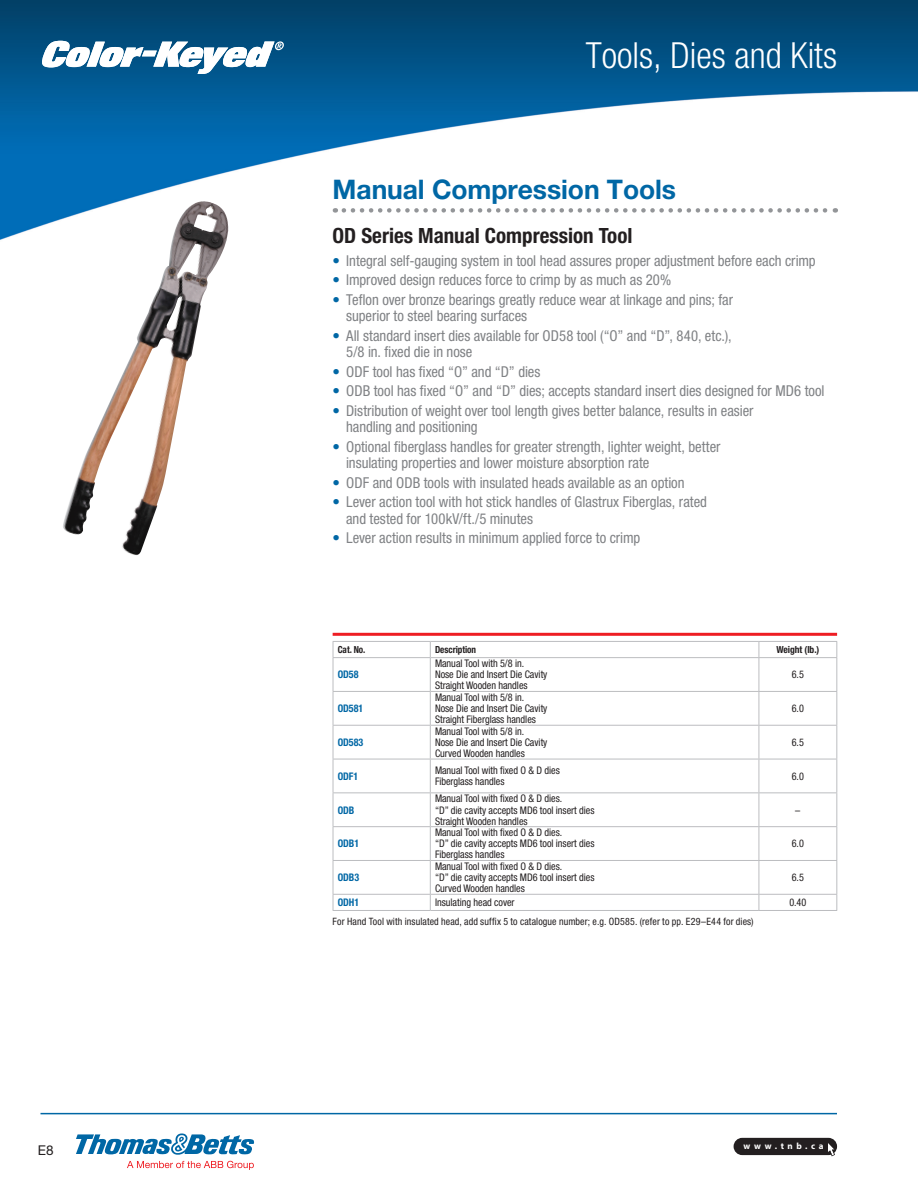
<style>
.page{position:relative;width:918px;height:1188px;background:#fff}
.page>*{position:absolute;margin:0;border:0;box-sizing:border-box;transform-origin:0 0}
.t1{font:300 condensed 36px "Helvetica Neue LT Std";color:#fff}
.t2{font:700 27px "Helvetica Neue LT Std";letter-spacing:-.005em;color:#0067a5}
.t3{font:700 condensed 21px "Helvetica Neue LT Std";color:#231f20}
.t4{font:condensed 15px/16.5px "Helvetica Neue LT Std";color:#808285}
.t5{font:13.5px "Helvetica Neue LT Std";color:#231f20}
.t6{font:condensed 10.5px/11.1px "Helvetica Neue LT Std";letter-spacing:-.005em;color:#231f20}
.t7{font:700 condensed 10.5px "Helvetica Neue LT Std";letter-spacing:-.005em;color:#0067a5;scale:.95 1}
.t8{font:condensed 10.2px "Helvetica Neue LT Std";letter-spacing:.01em;color:#231f20}
.t9{font:700 condensed 9.75px "Helvetica Neue LT Std";letter-spacing:-.005em;color:#231f20;scale:.94 1}
.t10{font:700 condensed 9.75px "Helvetica Neue LT Std";letter-spacing:-.005em;color:#231f20}
.t11{font:700 9px "Myriad Pro";letter-spacing:.405em;color:#fff}
.s1{font-weight:700;font-stretch:normal;color:#0067a5}
</style>
<div class="page">
<img style="left:0;top:0;width:918px;height:240px">
<div style="left:734px;top:1138px;width:103px;height:17px;background:#231f20;border-radius:9px"></div>
<svg style="left:827px;top:1143px;width:8px;height:13px"></svg>
<hr style="left:40px;top:1113px;width:797px;height:1px;background:#0067a5">
<svg style="left:40px;top:41px;width:244px;height:33px"></svg>
<svg style="left:127px;top:1161px;width:127px;height:9px"></svg>
<svg style="left:76px;top:1133px;width:178px;height:22px"></svg>
<svg style="left:344px;top:208px;width:492px;height:5px"></svg>
<img style="left:63px;top:201px;width:166px;height:354px">
<hr style="left:333px;top:633px;width:504px;height:3px;background:#ee1d23">
<svg style="left:334px;top:658px;width:502px;height:252px"></svg>
<hr style="left:333px;top:641px;width:97px;height:1px;background:#bcbdc0">
<svg style="left:333px;top:642px;width:1px;height:15px"></svg>
<hr style="left:430px;top:641px;width:329px;height:1px;background:#bcbdc0">
<svg style="left:430px;top:642px;width:1px;height:15px"></svg>
<hr style="left:759px;top:641px;width:78px;height:1px;background:#bcbdc0">
<svg style="left:759px;top:642px;width:1px;height:15px"></svg>
<svg style="left:836px;top:642px;width:1px;height:15px"></svg>
<hr style="left:333px;top:657px;width:97px;height:1px;background:#bcbdc0">
<hr style="left:333px;top:658px;width:1px;height:33px;background:#bcbdc0">
<hr style="left:430px;top:657px;width:329px;height:1px;background:#bcbdc0">
<hr style="left:430px;top:658px;width:1px;height:33px;background:#bcbdc0">
<hr style="left:759px;top:657px;width:78px;height:1px;background:#bcbdc0">
<hr style="left:759px;top:658px;width:1px;height:33px;background:#bcbdc0">
<hr style="left:836px;top:658px;width:1px;height:33px;background:#bcbdc0">
<hr style="left:333px;top:691px;width:97px;height:1px;background:#bcbdc0">
<hr style="left:333px;top:692px;width:1px;height:33px;background:#bcbdc0">
<hr style="left:430px;top:691px;width:329px;height:1px;background:#bcbdc0">
<hr style="left:430px;top:692px;width:1px;height:33px;background:#bcbdc0">
<hr style="left:759px;top:691px;width:78px;height:1px;background:#bcbdc0">
<hr style="left:759px;top:692px;width:1px;height:33px;background:#bcbdc0">
<hr style="left:836px;top:692px;width:1px;height:33px;background:#bcbdc0">
<hr style="left:333px;top:725px;width:97px;height:1px;background:#bcbdc0">
<hr style="left:333px;top:726px;width:1px;height:33px;background:#bcbdc0">
<hr style="left:430px;top:725px;width:329px;height:1px;background:#bcbdc0">
<hr style="left:430px;top:726px;width:1px;height:33px;background:#bcbdc0">
<hr style="left:759px;top:725px;width:78px;height:1px;background:#bcbdc0">
<hr style="left:759px;top:726px;width:1px;height:33px;background:#bcbdc0">
<hr style="left:836px;top:726px;width:1px;height:33px;background:#bcbdc0">
<hr style="left:333px;top:759px;width:97px;height:1px;background:#bcbdc0">
<hr style="left:333px;top:759px;width:1px;height:33px;background:#bcbdc0">
<hr style="left:430px;top:759px;width:329px;height:1px;background:#bcbdc0">
<hr style="left:430px;top:759px;width:1px;height:33px;background:#bcbdc0">
<hr style="left:759px;top:759px;width:78px;height:1px;background:#bcbdc0">
<hr style="left:759px;top:759px;width:1px;height:33px;background:#bcbdc0">
<hr style="left:836px;top:759px;width:1px;height:33px;background:#bcbdc0">
<hr style="left:333px;top:792px;width:97px;height:1px;background:#bcbdc0">
<hr style="left:333px;top:793px;width:1px;height:33px;background:#bcbdc0">
<hr style="left:430px;top:792px;width:329px;height:1px;background:#bcbdc0">
<hr style="left:430px;top:793px;width:1px;height:33px;background:#bcbdc0">
<hr style="left:759px;top:792px;width:78px;height:1px;background:#bcbdc0">
<hr style="left:759px;top:793px;width:1px;height:33px;background:#bcbdc0">
<hr style="left:836px;top:793px;width:1px;height:33px;background:#bcbdc0">
<hr style="left:333px;top:826px;width:97px;height:1px;background:#bcbdc0">
<hr style="left:333px;top:827px;width:1px;height:33px;background:#bcbdc0">
<hr style="left:430px;top:826px;width:329px;height:1px;background:#bcbdc0">
<hr style="left:430px;top:827px;width:1px;height:33px;background:#bcbdc0">
<hr style="left:759px;top:826px;width:78px;height:1px;background:#bcbdc0">
<hr style="left:759px;top:827px;width:1px;height:33px;background:#bcbdc0">
<hr style="left:836px;top:827px;width:1px;height:33px;background:#bcbdc0">
<hr style="left:333px;top:860px;width:97px;height:1px;background:#bcbdc0">
<hr style="left:333px;top:861px;width:1px;height:33px;background:#bcbdc0">
<hr style="left:430px;top:860px;width:329px;height:1px;background:#bcbdc0">
<hr style="left:430px;top:861px;width:1px;height:33px;background:#bcbdc0">
<hr style="left:759px;top:860px;width:78px;height:1px;background:#bcbdc0">
<hr style="left:759px;top:861px;width:1px;height:33px;background:#bcbdc0">
<hr style="left:836px;top:861px;width:1px;height:33px;background:#bcbdc0">
<hr style="left:333px;top:894px;width:97px;height:1px;background:#bcbdc0">
<svg style="left:333px;top:895px;width:1px;height:15px"></svg>
<hr style="left:430px;top:894px;width:329px;height:1px;background:#bcbdc0">
<svg style="left:430px;top:895px;width:1px;height:15px"></svg>
<hr style="left:759px;top:894px;width:78px;height:1px;background:#bcbdc0">
<svg style="left:759px;top:895px;width:1px;height:15px"></svg>
<svg style="left:836px;top:895px;width:1px;height:15px"></svg>
<hr style="left:333px;top:910px;width:97px;height:1px;background:#bcbdc0">
<hr style="left:430px;top:910px;width:329px;height:1px;background:#bcbdc0">
<hr style="left:759px;top:910px;width:78px;height:1px;background:#bcbdc0">
<p class="t5" style="left:38px;top:1142px;width:17px">E8</p>
<h1 class="t1" style="left:586px;top:34px;width:253px">Tools, Dies and Kits</h1>
<h2 class="t2" style="left:333px;top:173px;width:345px">Manual Compression Tools</h2>
<h3 class="t3" style="left:333px;top:223px;width:301px">OD Series Manual Compression Tool</h3>
<p class="t4" style="left:333px;top:252px;width:485px"><span class="s1">•</span> Integral self-gauging system in tool head assures proper adjustment before each crimp</p>
<p class="t4" style="left:333px;top:272px;width:340px"><span class="s1">•</span> Improved design reduces force to crimp by as much as 20%</p>
<p class="t4" style="left:346px;top:291px;width:389px;text-indent:-13px"><span class="s1">•</span> Teflon over bronze bearings greatly reduce wear at linkage and pins; far superior to steel bearing surfaces</p>
<p class="t4" style="left:346px;top:327px;width:387px;text-indent:-13px"><span class="s1">•</span> All standard insert dies available for OD58 tool (“O” and “D”, 840, etc.),<br>5/8 in. fixed die in nose</p>
<p class="t4" style="left:333px;top:363px;width:209px"><span class="s1">•</span> ODF tool has fixed “O” and “D” dies</p>
<p class="t4" style="left:333px;top:383px;width:493px"><span class="s1">•</span> ODB tool has fixed “O” and “D” dies; accepts standard insert dies designed for MD6 tool</p>
<p class="t4" style="left:346px;top:402px;width:409px;text-indent:-13px"><span class="s1">•</span> Distribution of weight over tool length gives better balance, results in easier handling and positioning</p>
<p class="t4" style="left:346px;top:438px;width:376px;text-indent:-13px"><span class="s1">•</span> Optional fiberglass handles for greater strength, lighter weight, better insulating properties and lower moisture absorption rate</p>
<p class="t4" style="left:333px;top:474px;width:354px"><span class="s1">•</span> ODF and ODB tools with insulated heads available as an option</p>
<p class="t4" style="left:346px;top:494px;width:362px;text-indent:-13px"><span class="s1">•</span> Lever action tool with hot stick handles of Glastrux Fiberglas, rated and tested for 100kV/ft./5 minutes</p>
<p class="t4" style="left:333px;top:530px;width:309px"><span class="s1">•</span> Lever action results in minimum applied force to crimp</p>
<p class="t9" style="left:338px;top:644px;width:31px">Cat. No.</p>
<p class="t9" style="left:435px;top:644px;width:45px">Description</p>
<p class="t10" style="left:776px;top:644px;width:45px">Weight (lb.)</p>
<p class="t7" style="left:338px;top:668px;width:23px">OD58</p>
<p class="t6" style="left:435px;top:658px;width:114px">Manual Tool with 5/8 in.<br>Nose Die and Insert Die Cavity<br>Straight Wooden handles</p>
<p class="t6" style="left:792px;top:669px;width:14px">6.5</p>
<p class="t7" style="left:338px;top:702px;width:28px">OD581</p>
<p class="t6" style="left:435px;top:692px;width:114px">Manual Tool with 5/8 in.<br>Nose Die and Insert Die Cavity<br>Straight Fiberglass handles</p>
<p class="t6" style="left:792px;top:703px;width:14px">6.0</p>
<p class="t7" style="left:338px;top:736px;width:28px">OD583</p>
<p class="t6" style="left:435px;top:725px;width:114px">Manual Tool with 5/8 in.<br>Nose Die and Insert Die Cavity<br>Curved Wooden handles</p>
<p class="t6" style="left:792px;top:737px;width:14px">6.5</p>
<p class="t7" style="left:338px;top:770px;width:23px">ODF1</p>
<p class="t6" style="left:435px;top:765px;width:126px">Manual Tool with fixed O &amp; D dies<br>Fiberglass handles</p>
<p class="t6" style="left:792px;top:770px;width:14px">6.0</p>
<p class="t7" style="left:338px;top:803px;width:19px">ODB</p>
<p class="t6" style="left:435px;top:793px;width:161px">Manual Tool with fixed O &amp; D dies.<br>“D” die cavity accepts MD6 tool insert dies<br>Straight Wooden handles</p>
<p class="t6" style="left:795px;top:804px;width:7px">–</p>
<p class="t7" style="left:338px;top:837px;width:24px">ODB1</p>
<p class="t6" style="left:435px;top:827px;width:161px">Manual Tool with fixed O &amp; D dies.<br>“D” die cavity accepts MD6 tool insert dies<br>Fiberglass handles</p>
<p class="t6" style="left:792px;top:838px;width:14px">6.0</p>
<p class="t7" style="left:338px;top:871px;width:24px">ODB3</p>
<p class="t6" style="left:435px;top:861px;width:161px">Manual Tool with fixed O &amp; D dies.<br>“D” die cavity accepts MD6 tool insert dies<br>Curved Wooden handles</p>
<p class="t6" style="left:792px;top:872px;width:14px">6.5</p>
<p class="t7" style="left:338px;top:896px;width:24px">ODH1</p>
<p class="t6" style="left:435px;top:897px;width:81px">Insulating head cover</p>
<p class="t6" style="left:789px;top:897px;width:18px">0.40</p>
<p class="t8" style="left:333px;top:915px;width:422px">For Hand Tool with insulated head, add suffix 5 to catalogue number; e.g. OD585. (refer to pp. E29–E44 for dies)</p>
<p class="t11" style="left:743px;top:1140px;width:82px">www.tnb.ca</p>
</div>
